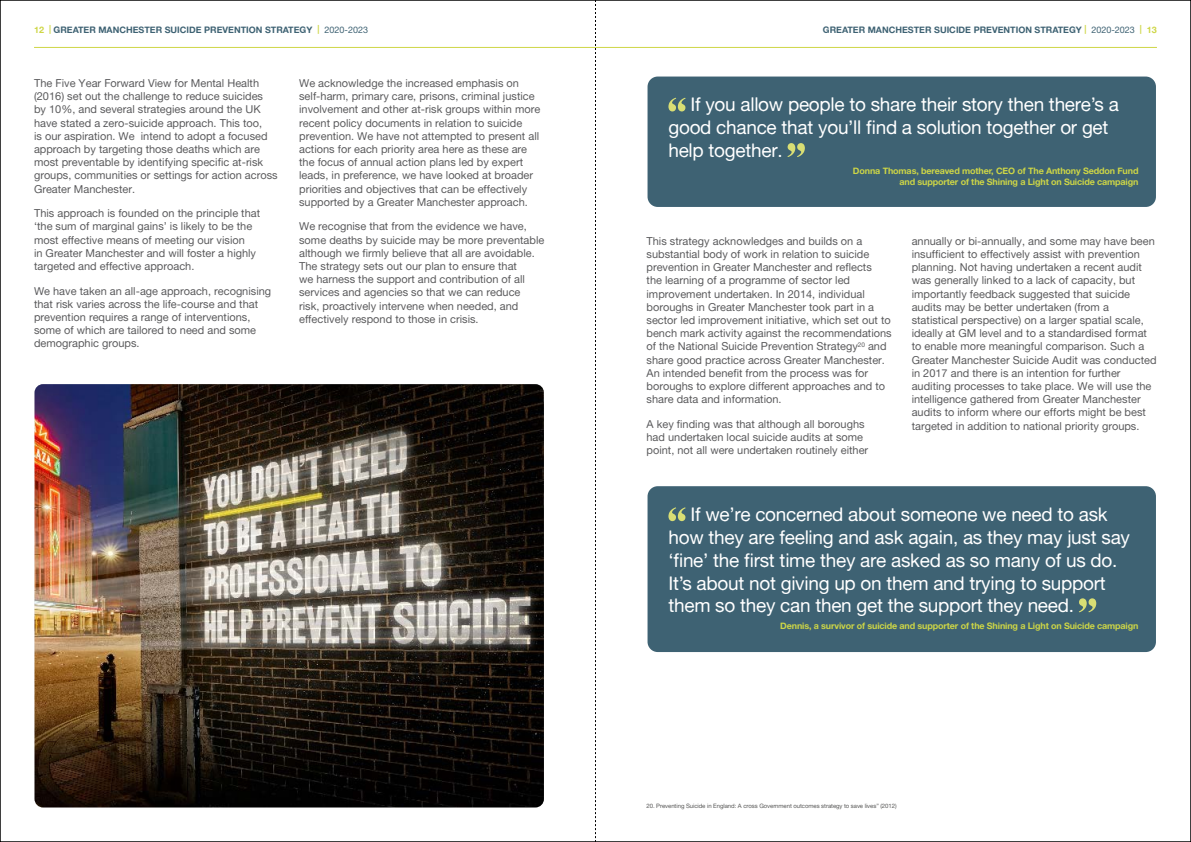
<style>
.page{position:relative;width:1191px;height:842px;background:#fff}
.page>*{position:absolute;margin:0;border:0;box-sizing:border-box;transform-origin:0 0}
.t1{font:19px/22.8px "Alte Haas Grotesk";letter-spacing:-.015em;color:#fff}
.t2{font:11px/13.2px "Alte Haas Grotesk";color:#5a5a5c}
.t3{font:9px/10.8px "Alte Haas Grotesk Bold";letter-spacing:-.015em;color:#ced646;text-align:right}
.t4{font:9px "Alte Haas Grotesk Bold";color:#3e6273}
.t5{font:6px "Alte Haas Grotesk";letter-spacing:-.01em;color:#575756}
.s1{color:#ced646}
.s2{font-family:"Alte Haas Grotesk"}
</style>
<div class="page">
<div style="left:647px;top:486px;width:509px;height:166px;background:#3e6273;border-radius:10px"></div>
<div style="left:647px;top:77px;width:509px;height:130px;background:#3e6273;border-radius:10px"></div>
<svg style="left:668px;top:507px;width:17px;height:14px"></svg>
<svg style="left:1079px;top:598px;width:17px;height:14px"></svg>
<svg style="left:668px;top:98px;width:17px;height:13px"></svg>
<svg style="left:787px;top:143px;width:18px;height:14px"></svg>
<img style="left:35px;top:384px;width:509px;height:423px">
<hr style="left:595px;top:47px;width:562px;height:1px;background:#ced646">
<hr style="left:34px;top:47px;width:561px;height:1px;background:#ced646">
<svg style="left:595px;top:0;width:1px;height:842px"></svg>
<p class="t4" style="left:34px;top:24px;width:335px"><span class="s1">12 |</span> GREATER MANCHESTER SUICIDE PREVENTION STRATEGY <span class="s1">|</span> <span class="s2">2020-2023</span></p>
<p class="t4" style="left:823px;top:24px;width:335px">GREATER MANCHESTER SUICIDE PREVENTION STRATEGY <span class="s1">|</span> <span class="s2">2020-2023</span> <span class="s1">| 13</span></p>
<p class="t2" style="left:34px;top:76px;width:245px">The Five Year Forward View for Mental Health (2016) set out the challenge to reduce suicides by 10%, and several strategies around the UK have stated a zero-suicide approach. This too,<br>is our aspiration. We intend to adopt a focused approach by targeting those deaths which are most preventable by identifying specific at-risk groups, communities or settings for action across Greater Manchester.</p>
<p class="t2" style="left:34px;top:206px;width:228px">This approach is founded on the principle that ‘the sum of marginal gains’ is likely to be the most effective means of meeting our vision<br>in Greater Manchester and will foster a highly targeted and effective approach.</p>
<p class="t2" style="left:34px;top:284px;width:239px">We have taken an all-age approach, recognising that risk varies across the life-course and that prevention requires a range of interventions, some of which are tailored to need and some demographic groups.</p>
<p class="t2" style="left:299px;top:76px;width:243px">We acknowledge the increased emphasis on self-harm, primary care, prisons, criminal justice involvement and other at-risk groups within more recent policy documents in relation to suicide prevention. We have not attempted to present all actions for each priority area here as these are the focus of annual action plans led by expert leads, in preference, we have looked at broader priorities and objectives that can be effectively supported by a Greater Manchester approach.</p>
<p class="t2" style="left:299px;top:220px;width:247px">We recognise that from the evidence we have, some deaths by suicide may be more preventable although we firmly believe that all are avoidable.<br>The strategy sets out our plan to ensure that<br>we harness the support and contribution of all services and agencies so that we can reduce<br>risk, proactively intervene when needed, and effectively respond to those in crisis.</p>
<h1 class="t1" style="left:668px;top:93px;width:452px;text-indent:22px">If you allow people to share their story then there’s a good chance that you’ll find a solution together or get help together.</h1>
<p class="t3" style="left:853px;top:165px;width:287px">Donna Thomas, bereaved mother, CEO of The Anthony Seddon Fund and supporter of the Shining a Light on Suicide campaign</p>
<p class="t2" style="left:646px;top:234px;width:247px">This strategy acknowledges and builds on a substantial body of work in relation to suicide prevention in Greater Manchester and reflects<br>the learning of a programme of sector led improvement undertaken. In 2014, individual boroughs in Greater Manchester took part in a sector led improvement initiative, which set out to bench mark activity against the recommendations of the National Suicide Prevention Strategy<sup>20</sup> and share good practice across Greater Manchester.<br>An intended benefit from the process was for boroughs to explore different approaches and to share data and information.</p>
<p class="t2" style="left:646px;top:417px;width:223px">A key finding was that although all boroughs had undertaken local suicide audits at some point, not all were undertaken routinely either</p>
<p class="t2" style="left:911px;top:234px;width:246px">annually or bi-annually, and some may have been insufficient to effectively assist with prevention planning. Not having undertaken a recent audit was generally linked to a lack of capacity, but importantly feedback suggested that suicide audits may be better undertaken (from a statistical perspective) on a larger spatial scale, ideally at GM level and to a standardised format to enable more meaningful comparison. Such a Greater Manchester Suicide Audit was conducted in 2017 and there is an intention for further auditing processes to take place. We will use the intelligence gathered from Greater Manchester audits to inform where our efforts might be best targeted in addition to national priority groups.</p>
<p class="t1" style="left:668px;top:503px;width:463px;text-indent:22px">If we’re concerned about someone we need to ask how they are feeling and ask again, as they may just say ‘fine’ the first time they are asked as so many of us do.<br>It’s about not giving up on them and trying to support them so they can then get the support they need.</p>
<p class="t3" style="left:780px;top:620px;width:360px">Dennis, a survivor of suicide and supporter of the Shining a Light on Suicide campaign</p>
<p class="t5" style="left:646px;top:802px;width:251px">20. Preventing Suicide in England: A cross Government outcomes strategy to save lives” (2012)</p>
</div>
